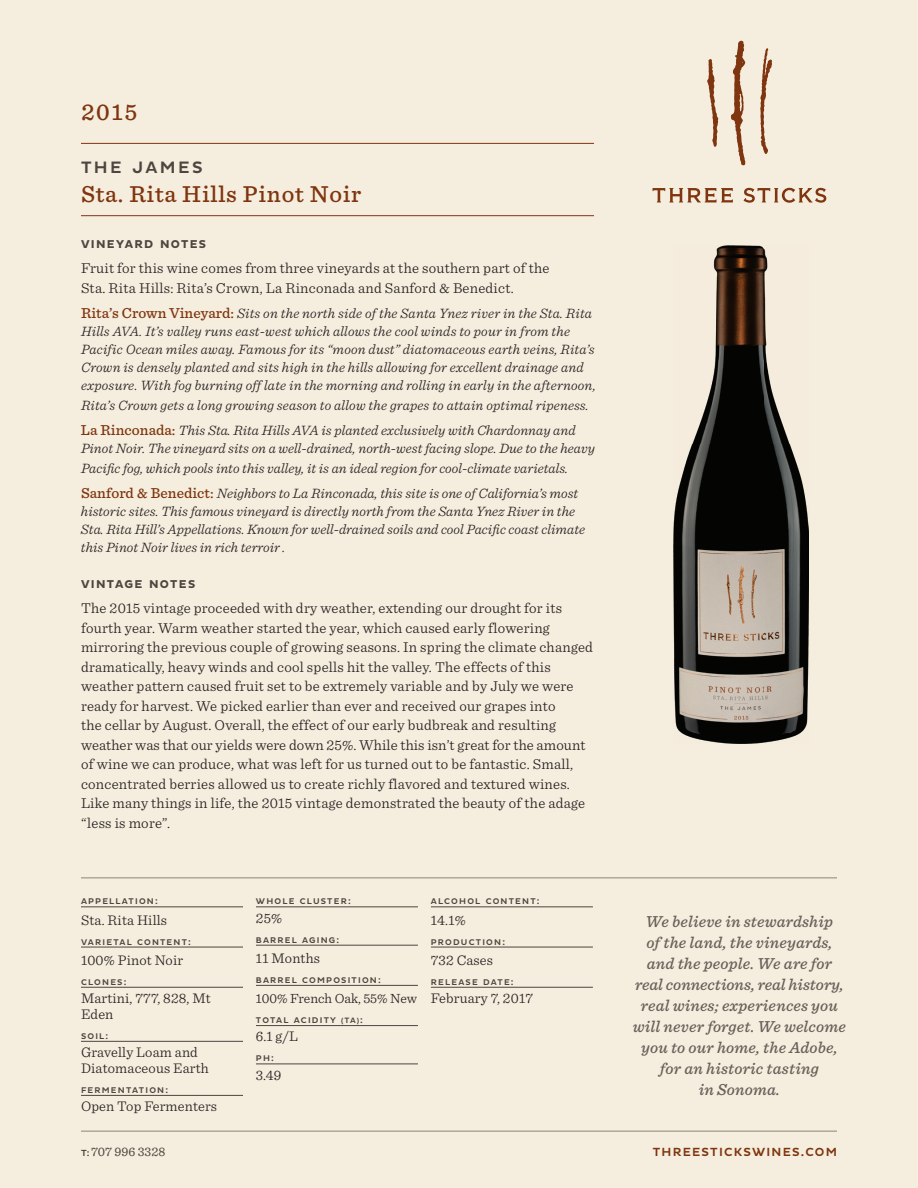
<style>
.page{position:relative;width:918px;height:1188px;background:#fff}
.page>*{position:absolute;margin:0;border:0;box-sizing:border-box;transform-origin:0 0}
.t1{font:500 24px "Sentinel";letter-spacing:.035em;color:#7f350f}
.t2{font:500 16.8px "Pluto Sans";letter-spacing:.145em;color:#4d453f}
.t3{font:italic 500 16.5px/21px "Sentinel";letter-spacing:.01em;color:#686059;text-align:center}
.t4{font:300 15px/19.5px "Sentinel";letter-spacing:.015em;color:#231f20}
.t5{font:300 14.7px/15.8px "Sentinel";letter-spacing:.01em;color:#231f20}
.t6{font:italic 300 14.25px/18px "Sentinel";letter-spacing:.005em;color:#231f20}
.t7{font:300 13.95px "Sentinel";color:#231f20}
.t8{font:13.2px "Sentinel";color:#4d453f}
.t9{font:500 12px "Pluto Sans";letter-spacing:.1em;color:#7f350f}
.t10{font:700 11.55px "Pluto Sans";letter-spacing:.115em;color:#4d453f}
.t11{font:500 8.4px "Pluto Sans";letter-spacing:.145em;color:#4d453f}
.s1{font-weight:500;font-style:normal;font-size:15px;color:#7f350f}
.s2{font-size:9px}
.s3{font-family:"Pluto Sans";font-weight:500;font-size:9px}
.s4{font-size:7.5px}
.s5{font-size:7.8px}
</style>
<div class="page">
<div style="left:1px;top:0;width:917px;height:1188px;background:#f5eddd"></div>
<hr style="left:81px;top:143px;width:513px;height:1px;background:#7f350f">
<hr style="left:81px;top:215px;width:513px;height:1px;background:#7f350f">
<hr style="left:81px;top:878px;width:756px;height:1px;background:#8e857b">
<hr style="left:81px;top:1131px;width:756px;height:1px;background:#8e857b">
<img style="left:673px;top:246px;width:136px;height:497px">
<svg style="left:653px;top:41px;width:173px;height:162px"></svg>
<hr style="left:81px;top:907px;width:162px;height:1px;background:#4d453f">
<hr style="left:81px;top:947px;width:162px;height:1px;background:#4d453f">
<hr style="left:81px;top:987px;width:162px;height:1px;background:#4d453f">
<hr style="left:81px;top:1041px;width:162px;height:1px;background:#4d453f">
<hr style="left:81px;top:1095px;width:162px;height:1px;background:#4d453f">
<hr style="left:256px;top:907px;width:162px;height:1px;background:#4d453f">
<hr style="left:256px;top:945px;width:162px;height:1px;background:#4d453f">
<hr style="left:256px;top:985px;width:162px;height:1px;background:#4d453f">
<hr style="left:256px;top:1025px;width:162px;height:1px;background:#4d453f">
<hr style="left:256px;top:1064px;width:162px;height:1px;background:#4d453f">
<hr style="left:431px;top:907px;width:162px;height:1px;background:#4d453f">
<hr style="left:431px;top:947px;width:162px;height:1px;background:#4d453f">
<hr style="left:431px;top:987px;width:162px;height:1px;background:#4d453f">
<h1 class="t1" style="left:81px;top:93px;width:58px">2015</h1>
<p class="t2" style="left:81px;top:158px;width:123px">THE JAMES</p>
<h1 class="t1" style="left:81px;top:176px;width:282px">Sta. Rita Hills Pinot Noir</h1>
<p class="t10" style="left:81px;top:237px;width:127px">VINEYARD NOTES</p>
<p class="t4" style="left:81px;top:257px;width:470px">Fruit for this wine comes from three vineyards at the southern part of the<br>Sta. Rita Hills: Rita’s Crown, La Rinconada and Sanford &amp; Benedict.</p>
<p class="t6" style="left:81px;top:303px;width:516px"><span class="s1">Rita’s Crown Vineyard:</span> Sits on the north side of the Santa Ynez river in the Sta. Rita Hills AVA. It’s valley runs east-west which allows the cool winds to pour in from the Pacific Ocean miles away. Famous for its “moon dust” diatomaceous earth veins, Rita’s Crown is densely planted and sits high in the hills allowing for excellent drainage and exposure. With fog burning off late in the morning and rolling in early in the afternoon,</p>
<p class="t6" style="left:81px;top:391px;width:509px;line-height:25.5px">Rita’s Crown gets a long growing season to allow the grapes to attain optimal ripeness.<br><span class="s1">La Rinconada:</span> This Sta. Rita Hills AVA is planted exclusively with Chardonnay and</p>
<p class="t6" style="left:81px;top:438px;width:515px;line-height:19.5px">Pinot Noir. The vineyard sits on a well-drained, north-west facing slope. Due to the heavy<br>Pacific fog, which pools into this valley, it is an ideal region for cool-climate varietals.</p>
<p class="t6" style="left:81px;top:483px;width:506px"><span class="s1">Sanford &amp; Benedict:</span> Neighbors to La Rinconada, this site is one of California’s most historic sites. This famous vineyard is directly north from the Santa Ynez River in the Sta. Rita Hill’s Appellations. Known for well-drained soils and cool Pacific coast climate this Pinot Noir lives in rich terroir .</p>
<p class="t10" style="left:81px;top:577px;width:116px">VINTAGE NOTES</p>
<p class="t4" style="left:81px;top:597px;width:514px">The 2015 vintage proceeded with dry weather, extending our drought for its fourth year. Warm weather started the year, which caused early flowering mirroring the previous couple of growing seasons. In spring the climate changed dramatically, heavy winds and cool spells hit the valley. The effects of this weather pattern caused fruit set to be extremely variable and by July we were ready for harvest. We picked earlier than ever and received our grapes into<br>the cellar by August. Overall, the effect of our early budbreak and resulting weather was that our yields were down 25%. While this isn’t great for the amount of wine we can produce, what was left for us turned out to be fantastic. Small, concentrated berries allowed us to create richly flavored and textured wines.<br>Like many things in life, the 2015 vintage demonstrated the beauty of the adage “less is more”.</p>
<p class="t11" style="left:81px;top:897px;width:78px">APPELLATION<span class="s2">:</span></p>
<p class="t5" style="left:81px;top:911px;width:88px">Sta. Rita Hills</p>
<p class="t11" style="left:81px;top:937px;width:112px">VARIETAL CONTENT<span class="s2">:</span></p>
<p class="t5" style="left:81px;top:951px;width:104px">100% Pinot Noir</p>
<p class="t11" style="left:81px;top:977px;width:47px">CLONES<span class="s2">:</span></p>
<p class="t5" style="left:81px;top:989px;width:131px">Martini, 777, 828, Mt<br>Eden</p>
<p class="t11" style="left:81px;top:1031px;width:29px">SOIL<span class="s2">:</span></p>
<p class="t5" style="left:81px;top:1043px;width:129px">Gravelly Loam and<br>Diatomaceous Earth</p>
<p class="t11" style="left:81px;top:1085px;width:89px">FERMENTATION<span class="s2">:</span></p>
<p class="t5" style="left:81px;top:1098px;width:138px">Open Top Fermenters</p>
<p class="t8" style="left:81px;top:1142px;width:86px"><span class="s3">T:</span> 707 996 3328</p>
<p class="t11" style="left:256px;top:897px;width:96px">WHOLE CLUSTER<span class="s2">:</span></p>
<p class="t5" style="left:256px;top:909px;width:28px">25%</p>
<p class="t11" style="left:256px;top:935px;width:85px">BARREL AGING<span class="s2">:</span></p>
<p class="t5" style="left:256px;top:949px;width:66px">11 Months</p>
<p class="t11" style="left:256px;top:975px;width:126px">BARREL COMPOSITION<span class="s2">:</span></p>
<p class="t7" style="left:256px;top:988px;width:163px">100% French Oak, 55% New</p>
<p class="t11" style="left:256px;top:1015px;width:108px">TOTAL ACIDITY <span class="s4">(</span><span class="s5">TA</span><span class="s4">)</span><span class="s2">:</span></p>
<p class="t5" style="left:256px;top:1028px;width:44px">6.1 g/L</p>
<p class="t11" style="left:256px;top:1054px;width:19px">PH<span class="s2">:</span></p>
<p class="t5" style="left:256px;top:1066px;width:27px">3.49</p>
<p class="t11" style="left:431px;top:897px;width:110px">ALCOHOL CONTENT<span class="s2">:</span></p>
<p class="t5" style="left:431px;top:911px;width:36px">14.1%</p>
<p class="t11" style="left:431px;top:937px;width:76px">PRODUCTION<span class="s2">:</span></p>
<p class="t5" style="left:431px;top:951px;width:64px">732 Cases</p>
<p class="t11" style="left:431px;top:977px;width:84px">RELEASE DATE<span class="s2">:</span></p>
<p class="t5" style="left:431px;top:989px;width:104px">February 7, 2017</p>
<p class="t3" style="left:633px;top:910px;width:215px">We believe in stewardship<br>of the land, the vineyards, and the people. We are for real connections, real history, real wines; experiences you will never forget. We welcome you to our home, the Adobe, for an historic tasting<br>in Sonoma.</p>
<p class="t9" style="left:653px;top:1145px;width:186px">THREESTICKSWINES.COM</p>
</div>
